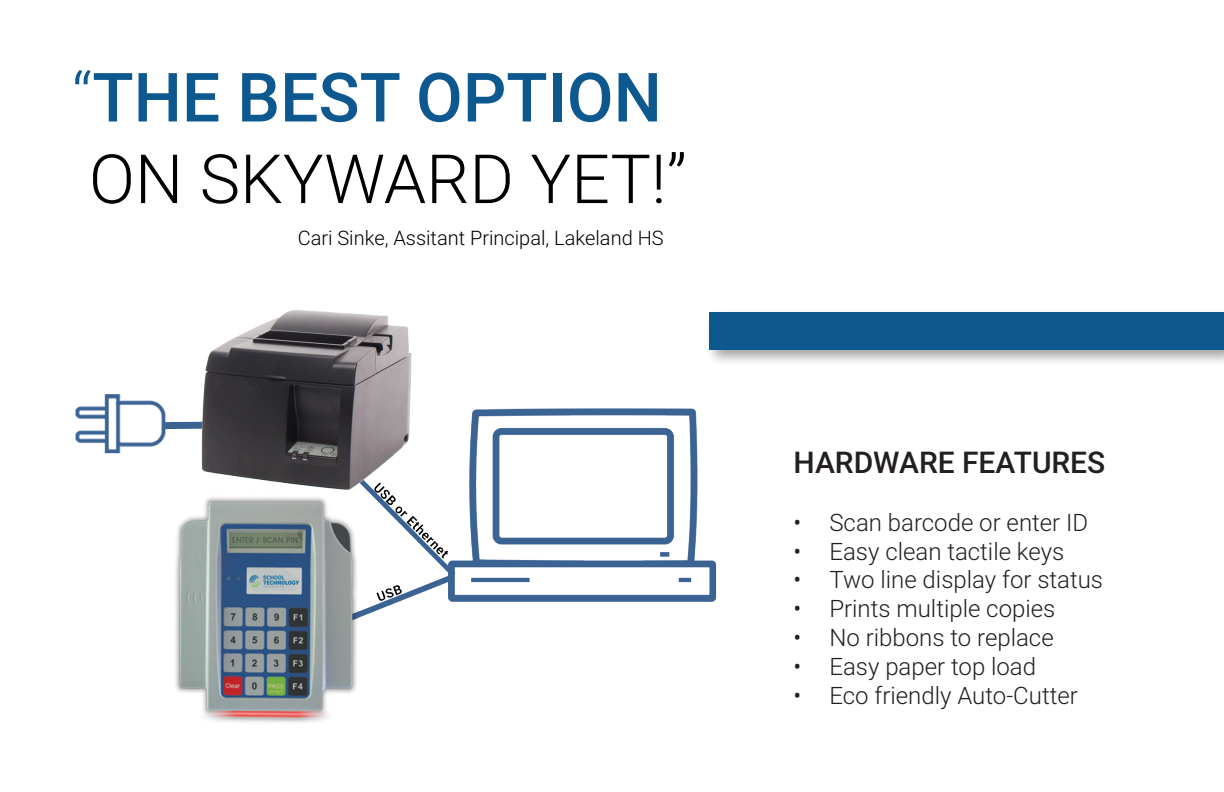
<style>
.page{position:relative;width:1224px;height:792px;background:#fff}
.page>*{position:absolute;margin:0;border:0;box-sizing:border-box;transform-origin:0 0}
.t1{font:300 68px/81.6px "Roboto";color:#000}
.t2{font:500 30px "Roboto";color:#231f20}
.t3{font:300 24px "Roboto";color:#231f20}
.t4{font:300 20px "Roboto";color:#000}
.s1{color:#0d588f}
.s2{font-weight:500;color:#0d588f}
</style>
<div class="page">
<div style="left:705px;top:308px;width:519px;height:60px;background:#231f20;opacity:.41"></div>
<div style="left:710px;top:312px;width:514px;height:38px;background:#0d588f"></div>
<img style="left:75px;top:308px;width:654px;height:415px">
<h1 class="t1" style="left:72px;top:54px;width:616px"><span class="s1">“</span><span class="s2">THE BEST OPTION<br></span>ON SKYWARD YET!”</h1>
<p class="t4" style="left:298px;top:224px;width:367px">Cari Sinke, Assitant Principal, Lakeland HS</p>
<p class="t2" style="left:793px;top:442px;width:313px">HARDWARE FEATURES</p>
<p class="t3" style="left:793px;top:505px;width:296px">• Scan barcode or enter ID</p>
<p class="t3" style="left:793px;top:534px;width:272px">• Easy clean tactile keys</p>
<p class="t3" style="left:793px;top:563px;width:311px">• Two line display for status</p>
<p class="t3" style="left:793px;top:592px;width:263px">• Prints multiple copies</p>
<p class="t3" style="left:793px;top:621px;width:262px">• No ribbons to replace</p>
<p class="t3" style="left:793px;top:649px;width:244px">• Easy paper top load</p>
<p class="t3" style="left:793px;top:678px;width:286px">• Eco friendly Auto-Cutter</p>
</div>
